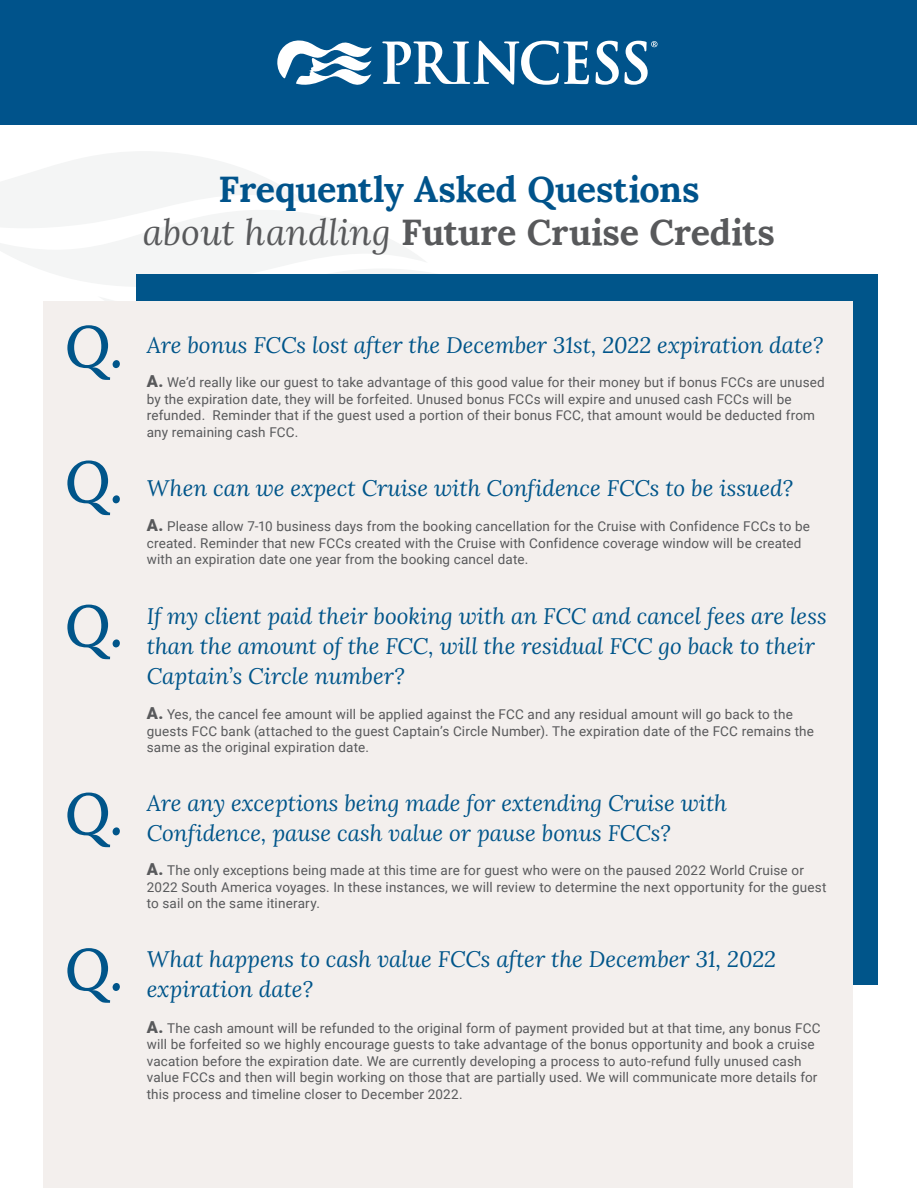
<style>
.page{position:relative;width:918px;height:1188px;background:#fff}
.page>*{position:absolute;margin:0;border:0;box-sizing:border-box;transform-origin:0 0}
.t1{font:italic 58.5px "Lora";color:#00558a}
.t2{font:700 36px/43.2px "Lora";letter-spacing:-.01em;color:#00538b;text-align:center}
.t3{font:italic 22.5px/30px "Lora";color:#00558a}
.t4{font:13.5px/16.5px "Roboto";letter-spacing:.01em;color:#58595b}
.s1{font-weight:400;font-style:italic;color:#58595b}
.s2{color:#58595b}
.s3{font-weight:900;font-size:16.5px}
</style>
<div class="page">
<svg style="left:0;top:152px;width:434px;height:149px"></svg>
<div style="left:136px;top:274px;width:742px;height:711px;background:#00558a"></div>
<div style="left:43px;top:301px;width:810px;height:887px;background:#f3efed"></div>
<div style="left:1px;top:1px;width:916px;height:124px;background:#00538b"></div>
<svg style="left:277px;top:40px;width:95px;height:45px"></svg>
<svg style="left:596px;top:41px;width:61px;height:44px"></svg>
<svg style="left:382px;top:41px;width:207px;height:44px"></svg>
<h2 class="t2" style="left:143px;top:164px;width:634px">Frequently Asked Questions<br><span class="s1">about handling</span> <span class="s2">Future Cruise Credits</span></h2>
<h1 class="t1" style="left:65px;top:306px;width:61px">Q.</h1>
<h3 class="t3" style="left:147px;top:330px;width:678px">Are bonus FCCs lost after the December 31st, 2022 expiration date?</h3>
<p class="t4" style="left:147px;top:374px;width:679px"><span class="s3">A.</span> We’d really like our guest to take advantage of this good value for their money but if bonus FCCs are unused by the expiration date, they will be forfeited. Unused bonus FCCs will expire and unused cash FCCs will be refunded. Reminder that if the guest used a portion of their bonus FCC, that amount would be deducted from any remaining cash FCC.</p>
<h1 class="t1" style="left:65px;top:441px;width:61px">Q.</h1>
<h1 class="t1" style="left:65px;top:585px;width:61px">Q.</h1>
<h1 class="t1" style="left:65px;top:773px;width:61px">Q.</h1>
<h1 class="t1" style="left:65px;top:929px;width:61px">Q.</h1>
<h3 class="t3" style="left:147px;top:473px;width:648px">When can we expect Cruise with Confidence FCCs to be issued?</h3>
<p class="t4" style="left:147px;top:518px;width:665px"><span class="s3">A.</span> Please allow 7-10 business days from the booking cancellation for the Cruise with Confidence FCCs to be created. Reminder that new FCCs created with the Cruise with Confidence coverage window will be created with an expiration date one year from the booking cancel date.</p>
<h3 class="t3" style="left:147px;top:600px;width:681px">If my client paid their booking with an FCC and cancel fees are less than the amount of the FCC, will the residual FCC go back to their<br>Captain’s Circle number?</h3>
<p class="t4" style="left:147px;top:706px;width:669px"><span class="s3">A.</span> Yes, the cancel fee amount will be applied against the FCC and any residual amount will go back to the guests FCC bank (attached to the guest Captain’s Circle Number). The expiration date of the FCC remains the same as the original expiration date.</p>
<h3 class="t3" style="left:147px;top:788px;width:582px">Are any exceptions being made for extending Cruise with</h3>
<h3 class="t3" style="left:147px;top:818px;width:526px">Confidence, pause cash value or pause bonus FCCs?</h3>
<p class="t4" style="left:147px;top:862px;width:681px"><span class="s3">A.</span> The only exceptions being made at this time are for guest who were on the paused 2022 World Cruise or<br>2022 South America voyages. In these instances, we will review to determine the next opportunity for the guest to sail on the same itinerary.</p>
<h3 class="t3" style="left:147px;top:943px;width:631px">What happens to cash value FCCs after the December 31, 2022</h3>
<h3 class="t3" style="left:147px;top:973px;width:168px">expiration date?</h3>
<p class="t4" style="left:147px;top:1019px;width:675px"><span class="s3">A.</span> The cash amount will be refunded to the original form of payment provided but at that time, any bonus FCC will be forfeited so we highly encourage guests to take advantage of the bonus opportunity and book a cruise vacation before the expiration date. We are currently developing a process to auto-refund fully unused cash value FCCs and then will begin working on those that are partially used. We will communicate more details for this process and timeline closer to December 2022.</p>
</div>
